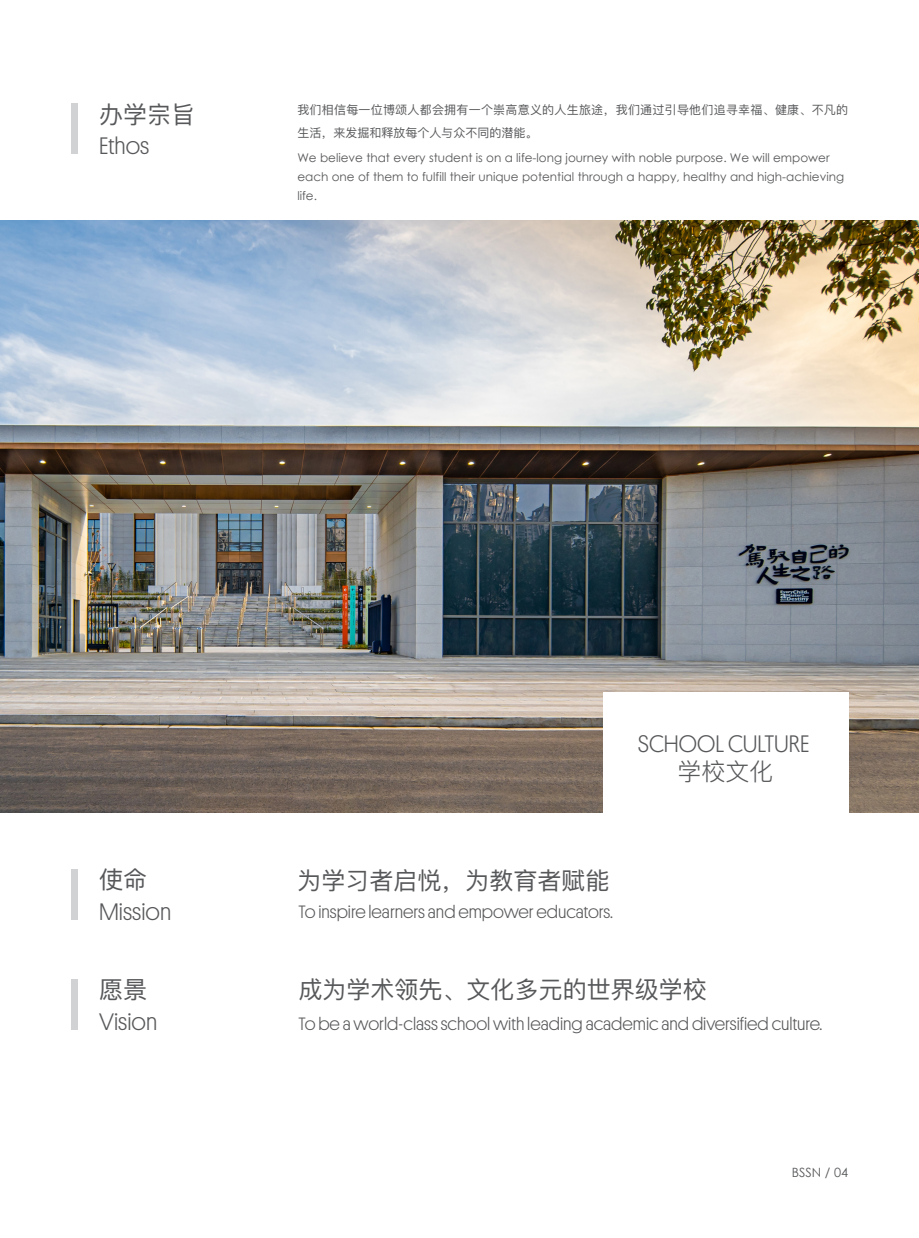
<style>
.page{position:relative;width:919px;height:1238px;background:#fff}
.page>*{position:absolute;margin:0;border:0;box-sizing:border-box;transform-origin:0 0}
.t1{font:24px "Ping Fang SC";color:#57585a}
.t2{font:300 24px "Platform";color:#57585a}
.t3{font:300 24px "Ping Fang SC";color:#57585a}
.t4{font:300 18px "Platform";color:#57585a}
.t5{font:12.75px "Century Gothic";color:#57585a}
.t6{font:12px/18.6px "Century Gothic";color:#57585a}
.t7{font:12px/23.4px "Ping Fang SC";letter-spacing:.02em;color:#57585a}
</style>
<div class="page">
<img style="left:0;top:220px;width:918px;height:592px">
<div style="left:71px;top:103px;width:7px;height:51px;background:#d1d2d4"></div>
<div style="left:71px;top:978px;width:7px;height:51px;background:#d1d2d4"></div>
<div style="left:71px;top:868px;width:7px;height:51px;background:#d1d2d4"></div>
<div style="left:603px;top:692px;width:245px;height:121px;background:#fff"></div>
<h1 class="t1" style="left:99px;top:99px;width:98px">办学宗旨</h1>
<h1 class="t2" style="left:99px;top:129px;width:52px">Ethos</h1>
<p class="t7" style="left:297px;top:98px;width:552px">我们相信每一位博颂人都会拥有一个崇高意义的人生旅途，我们通过引导他们追寻幸福、健康、不凡的生活，来发掘和释放每个人与众不同的潜能。</p>
<p class="t6" style="left:297px;top:148px;width:548px">We believe that every student is on a life-long journey with noble purpose. We will empower each one of them to fulfill their unique potential through a happy, healthy and high-achieving life.</p>
<h1 class="t1" style="left:99px;top:864px;width:50px">使命</h1>
<h1 class="t2" style="left:99px;top:894px;width:74px">Mission</h1>
<h1 class="t1" style="left:99px;top:974px;width:50px">愿景</h1>
<h1 class="t2" style="left:99px;top:1004px;width:60px">Vision</h1>
<h1 class="t2" style="left:638px;top:726px;width:173px">SCHOOL CULTURE</h1>
<h1 class="t3" style="left:677px;top:756px;width:98px">学校文化</h1>
<h1 class="t1" style="left:297px;top:866px;width:313px">为学习者启悦，为教育者赋能</h1>
<h2 class="t4" style="left:298px;top:899px;width:316px">To inspire learners and empower educators.</h2>
<h1 class="t1" style="left:298px;top:974px;width:410px">成为学术领先、文化多元的世界级学校</h1>
<h2 class="t4" style="left:298px;top:1010px;width:525px">To be a world-class school with leading academic and diversified culture.</h2>
<p class="t5" style="left:791px;top:1163px;width:58px">BSSN / 04</p>
</div>
